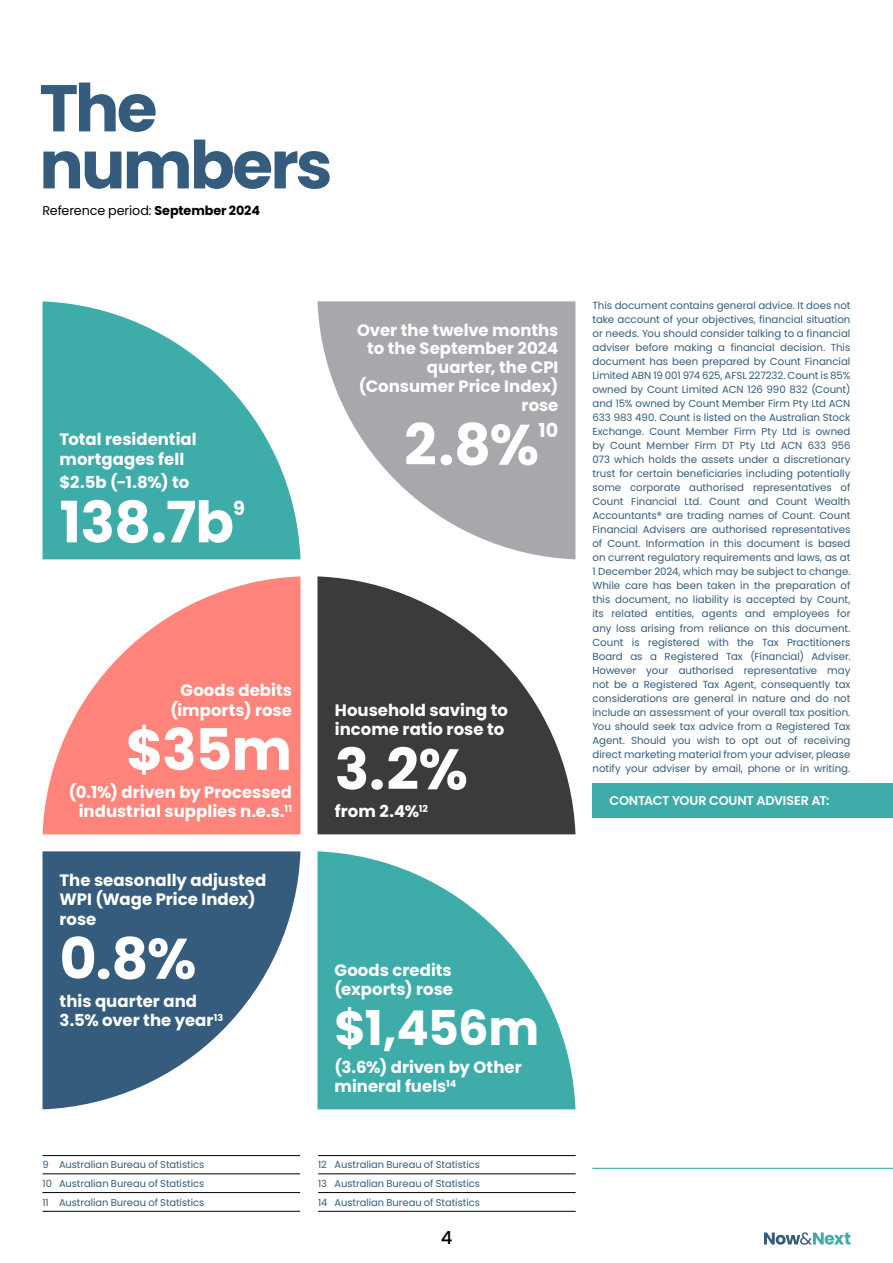
<style>
.page{position:relative;width:893px;height:1263px;background:#fff}
.page>*{position:absolute;margin:0;border:0;box-sizing:border-box;transform-origin:0 0}
.t1{font:700 66px/57px "Poppins";letter-spacing:-.04em;color:#355c7d}
.t2{font:700 57px "Poppins";letter-spacing:-.015em;color:#fff}
.t3{font:700 48px "Poppins";color:#fff}
.t4{font:700 19.2px "Poppins";color:#fff}
.t5{font:500 18px "Poppins";color:#000}
.t6{font:700 16.5px/19.5px "Poppins";color:#fff}
.t7{font:12.75px "Poppins";letter-spacing:-.01em;color:#000}
.t8{font:600 12.75px "Poppins";letter-spacing:-.02em;color:#fff}
.t9{font:10.2px/14.1px "Poppins";color:#355c7d;text-align:justify}
.t10{font:9.9px/18.8px "Poppins";color:#355c7d;text-align:justify}
.s1{font-weight:700}
</style>
<div class="page">
<svg style="left:764px;top:1232px;width:86px;height:13px"></svg>
<div style="left:592px;top:783px;width:301px;height:34px;background:#3eaca8"></div>
<hr style="left:592px;top:1168px;width:301px;height:1px;background:#3eaca8">
<svg style="left:317px;top:576px;width:258px;height:258px;fill:#3b3b3b"></svg>
<svg style="left:43px;top:576px;width:257px;height:258px;fill:#ff847c"></svg>
<svg style="left:317px;top:301px;width:258px;height:258px;fill:#a6a8ab"></svg>
<svg style="left:43px;top:301px;width:257px;height:258px;fill:#3eaca8"></svg>
<svg style="left:43px;top:851px;width:257px;height:258px;fill:#355c7d"></svg>
<svg style="left:317px;top:851px;width:258px;height:258px;fill:#3eaca8"></svg>
<hr style="left:43px;top:1155px;width:257px;height:1px;background:#000">
<hr style="left:43px;top:1173px;width:257px;height:1px;background:#000">
<hr style="left:43px;top:1192px;width:257px;height:1px;background:#000">
<hr style="left:43px;top:1211px;width:257px;height:1px;background:#000">
<hr style="left:318px;top:1155px;width:258px;height:1px;background:#000">
<hr style="left:318px;top:1173px;width:258px;height:1px;background:#000">
<hr style="left:318px;top:1192px;width:258px;height:1px;background:#000">
<hr style="left:318px;top:1211px;width:258px;height:1px;background:#000">
<h1 class="t1" style="left:39px;top:80px;width:295px">The numbers</h1>
<p class="t7" style="left:43px;top:203px;width:219px">Reference period: <span class="s1">September 2024</span></p>
<h3 class="t6" style="left:60px;top:430px;width:139px">Total residential mortgages fell</h3>
<h3 class="t6" style="left:60px;top:473px;width:131px">$2.5b (-1.8%) to</h3>
<h2 class="t2" style="left:60px;top:489px;width:176px">138.7b</h2>
<h3 class="t4" style="left:233px;top:497px;width:13px">9</h3>
<h3 class="t6" style="left:357px;top:321px;width:203px;line-height:18.8px;text-align:right">Over the twelve months to the September 2024 quarter, the CPI (Consumer Price Index) rose</h3>
<h2 class="t2" style="left:404px;top:412px;width:136px">2.8%</h2>
<h3 class="t4" style="left:539px;top:419px;width:21px">10</h3>
<h3 class="t6" style="left:170px;top:681px;width:123px;text-align:right">Goods debits (imports) rose</h3>
<h2 class="t2" style="left:126px;top:717px;width:168px">$35m</h2>
<h3 class="t6" style="left:79px;top:802px;width:215px">industrial supplies n.e.s.<sup>11</sup></h3>
<h3 class="t6" style="left:69px;top:782px;width:225px">(0.1%) driven by Processed</h3>
<h3 class="t6" style="left:60px;top:870px;width:208px">The seasonally adjusted<br>WPI (Wage Price Index) rose</h3>
<h2 class="t2" style="left:60px;top:926px;width:138px">0.8%</h2>
<h3 class="t6" style="left:60px;top:991px;width:165px">this quarter and<br>3.5% over the year<sup>13</sup></h3>
<h3 class="t6" style="left:335px;top:700px;width:175px">Household saving to income ratio rose to</h3>
<h2 class="t2" style="left:335px;top:736px;width:135px">3.2%</h2>
<h3 class="t6" style="left:335px;top:802px;width:95px">from 2.4%<sup>12</sup></h3>
<h3 class="t6" style="left:335px;top:960px;width:120px">Goods credits (exports) rose</h3>
<h3 class="t3" style="left:335px;top:1000px;width:206px">$1,456m</h3>
<h3 class="t6" style="left:335px;top:1057px;width:189px">(3.6%) driven by Other mineral fuels<sup>14</sup></h3>
<p class="t10" style="left:43px;top:1155px;width:163px">9 Australian Bureau of Statistics 10 Australian Bureau of Statistics 11 Australian Bureau of Statistics</p>
<p class="t10" style="left:318px;top:1155px;width:163px">12 Australian Bureau of Statistics 13 Australian Bureau of Statistics 14 Australian Bureau of Statistics</p>
<h3 class="t5" style="left:441px;top:1227px;width:13px">4</h3>
<p class="t9" style="left:592px;top:298px;width:259px">This document contains general advice. It does not take account of your objectives, financial situation or needs. You should consider talking to a financial adviser before making a financial decision. This document has been prepared by Count Financial Limited ABN 19 001 974 625, AFSL 227232. Count is 85% owned by Count Limited ACN 126 990 832 (Count) and 15% owned by Count Member Firm Pty Ltd ACN 633 983 490. Count is listed on the Australian Stock Exchange. Count Member Firm Pty Ltd is owned by Count Member Firm DT Pty Ltd ACN 633 956<br>073 which holds the assets under a discretionary trust for certain beneficiaries including potentially some corporate authorised representatives of Count Financial Ltd. Count and Count Wealth Accountants® are trading names of Count. Count Financial Advisers are authorised representatives of Count. Information in this document is based on current regulatory requirements and laws, as at 1 December 2024, which may be subject to change.<br>While care has been taken in the preparation of this document, no liability is accepted by Count, its related entities, agents and employees for any loss arising from reliance on this document.<br>Count is registered with the Tax Practitioners Board as a Registered Tax (Financial) Adviser.<br>However your authorised representative may not be a Registered Tax Agent, consequently tax considerations are general in nature and do not include an assessment of your overall tax position.<br>You should seek tax advice from a Registered Tax Agent. Should you wish to opt out of receiving direct marketing material from your adviser, please notify your adviser by email, phone or in writing.</p>
<p class="t8" style="left:609px;top:793px;width:221px">CONTACT YOUR COUNT ADVISER AT:</p>
</div>
